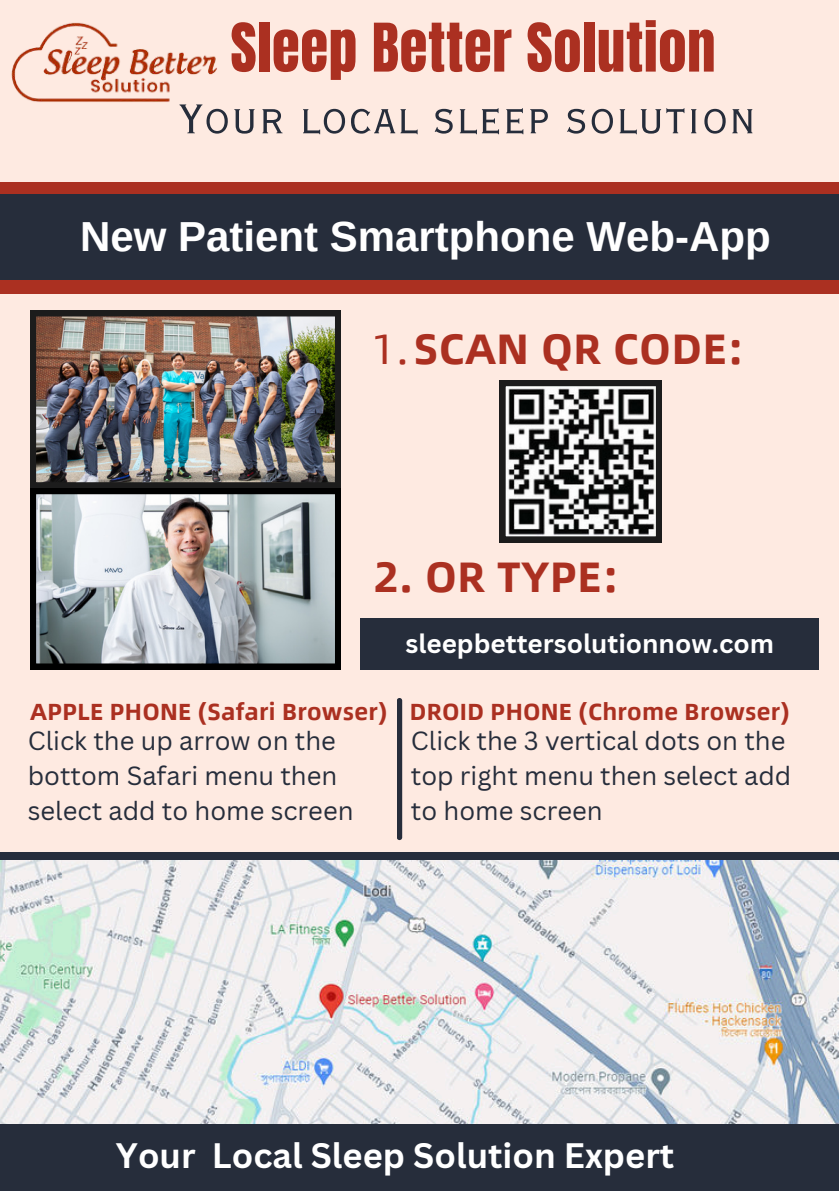
<style>
.page{position:relative;width:839px;height:1191px;background:#fff}
.page>*{position:absolute;margin:0;border:0;box-sizing:border-box;transform-origin:0 0}
.t1{font:57px "Anton";letter-spacing:.01em;color:#ab3021}
.t2{font:54.8px "Copperplate Gothic LT Pro 29 BC";color:#262d3b}
.t3{font:700 42.8px "Alibaba Sans";letter-spacing:.01em;color:#ab3021}
.t4{font:700 42px "Arimo";color:#fff}
.t5{font:700 34.4px "Canva Sans";color:#fff}
.t6{font:700 26px "Canva Sans";color:#fff}
.t7{font:25.6px/34.8px "Canva Sans";color:#262d3b}
.t8{font:700 23.4px "Alibaba Sans";letter-spacing:.01em;color:#ab3021}
.s1{font-weight:400}
</style>
<div class="page">
<div style="left:0;top:0;width:838px;height:1191px;background:#feeae1"></div>
<div style="left:0;top:191px;width:838px;height:96px;background:#262d3b"></div>
<img style="left:30px;top:310px;width:311px;height:178px">
<div style="left:360px;top:618px;width:459px;height:51px;background:#262d3b"></div>
<img style="left:30px;top:488px;width:311px;height:181px">
<div style="left:0;top:1110px;width:838px;height:81px;background:#262d3b"></div>
<img style="left:0;top:860px;width:838px;height:264px">
<div style="left:0;top:852px;width:838px;height:8px;background:#262d3b"></div>
<div style="left:0;top:182px;width:838px;height:11px;background:#ab3021"></div>
<div style="left:0;top:280px;width:838px;height:13px;background:#ab3021"></div>
<svg style="left:397px;top:698px;width:5px;height:142px"></svg>
<svg style="left:499px;top:380px;width:162px;height:162px;background:#797979"></svg>
<img style="left:0;top:22px;width:293px;height:172px">
<h1 class="t1" style="left:230px;top:19px;width:486px">Sleep Better Solution</h1>
<h2 class="t2" style="left:179px;top:92px;width:578px">Your local sleep solution</h2>
<h3 class="t4" style="left:80px;top:208px;width:692px">New Patient Smartphone Web-App</h3>
<h3 class="t3" style="left:371px;top:315px;width:375px"><span class="s1">1.</span>SCAN QR CODE:</h3>
<h3 class="t3" style="left:373px;top:544px;width:247px">2. OR TYPE:</h3>
<p class="t8" style="left:30px;top:693px;width:358px">APPLE PHONE (Safari Browser)</p>
<p class="t7" style="left:28px;top:723px;width:327px">Click the up arrow on the bottom Safari menu then select add to home screen</p>
<p class="t6" style="left:405px;top:628px;width:370px">sleepbettersolutionnow.com</p>
<p class="t8" style="left:410px;top:693px;width:381px">DROID PHONE (Chrome Browser)</p>
<p class="t7" style="left:411px;top:723px;width:382px">Click the 3 vertical dots on the top right menu then select add to home screen</p>
<h3 class="t5" style="left:116px;top:1135px;width:560px">Your Local Sleep Solution Expert</h3>
</div>
